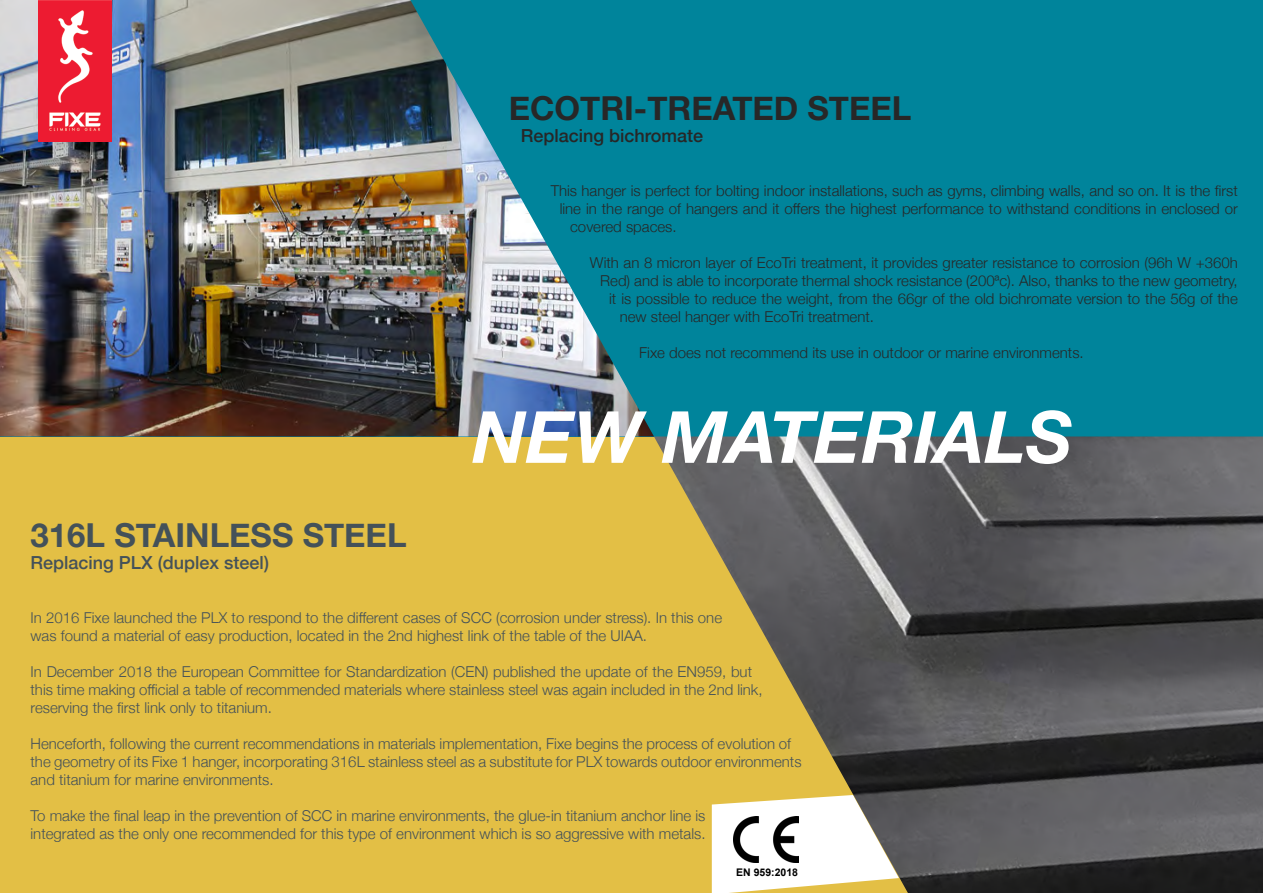
<style>
.page{position:relative;width:1263px;height:893px;background:#fff}
.page>*{position:absolute;margin:0;border:0;box-sizing:border-box;transform-origin:0 0}
.t1{font:italic 700 72px "Helvetica Neue";color:#fff}
.t2{font:700 33px "Helvetica Neue";color:#272727}
.t3{font:700 33px "Helvetica Neue";color:#445159}
.t4{font:500 18px "Helvetica Neue";color:#445159}
.t5{font:500 18px "Helvetica Neue";color:#272727}
.t6{font:300 15px/18px "Helvetica Neue";color:#445159}
.t7{font:300 15px "Helvetica Neue";color:#272727}
.t8{font:700 10.5px "Arial";color:#000}
</style>
<div class="page">
<div style="left:0;top:436px;width:1263px;height:457px;background:#e3bf45"></div>
<div style="left:0;top:0;width:1263px;height:436px;background:#00849b"></div>
<img style="left:0;top:0;width:654px;height:436px">
<img style="left:38px;top:0;width:73px;height:141px">
<img style="left:654px;top:436px;width:609px;height:457px">
<p class="t2" style="left:509px;top:83px;width:404px">ECOTRI-TREATED STEEL</p>
<p class="t5" style="left:521px;top:121px;width:184px">Replacing bichromate</p>
<p class="t7" style="left:551px;top:179px;width:689px">This hanger is perfect for bolting indoor installations, such as gyms, climbing walls, and so on. It is the first</p>
<p class="t7" style="left:560px;top:197px;width:680px">line in the range of hangers and it offers the highest performance to withstand conditions in enclosed or</p>
<p class="t7" style="left:570px;top:215px;width:108px">covered spaces.</p>
<p class="t7" style="left:590px;top:251px;width:649px">With an 8 micron layer of EcoTri treatment, it provides greater resistance to corrosion (96h W +360h</p>
<p class="t7" style="left:600px;top:269px;width:639px">Red) and is able to incorporate thermal shock resistance (200ªc). Also, thanks to the new geometry,</p>
<p class="t7" style="left:609px;top:287px;width:630px">it is possible to reduce the weight, from the 66gr of the old bichromate version to the 56g of the</p>
<p class="t7" style="left:620px;top:305px;width:256px">new steel hanger with EcoTri treatment.</p>
<p class="t7" style="left:639px;top:341px;width:446px">Fixe does not recommend its use in outdoor or marine environments.</p>
<p class="t1" style="left:472px;top:381px;width:601px">NEW MATERIALS</p>
<p class="t3" style="left:31px;top:509px;width:378px">316L STAINLESS STEEL</p>
<p class="t4" style="left:31px;top:548px;width:240px">Replacing PLX (duplex steel)</p>
<p class="t6" style="left:31px;top:607px;width:693px">In 2016 Fixe launched the PLX to respond to the different cases of SCC (corrosion under stress). In this one was found a material of easy production, located in the 2nd highest link of the table of the UIAA.</p>
<p class="t6" style="left:31px;top:661px;width:734px">In December 2018 the European Committee for Standardization (CEN) published the update of the EN959, but this time making official a table of recommended materials where stainless steel was again included in the 2nd link, reserving the first link only to titanium.</p>
<p class="t6" style="left:31px;top:733px;width:773px">Henceforth, following the current recommendations in materials implementation, Fixe begins the process of evolution of the geometry of its Fixe 1 hanger, incorporating 316L stainless steel as a substitute for PLX towards outdoor environments and titanium for marine environments.</p>
<p class="t6" style="left:31px;top:805px;width:676px">To make the final leap in the prevention of SCC in marine environments, the glue-in titanium anchor line is</p>
<p class="t6" style="left:31px;top:823px;width:676px">integrated as the only one recommended for this type of environment which is so aggressive with metals.</p>
<p class="t8" style="left:736px;top:865px;width:63px">EN 959:2018</p>
</div>
